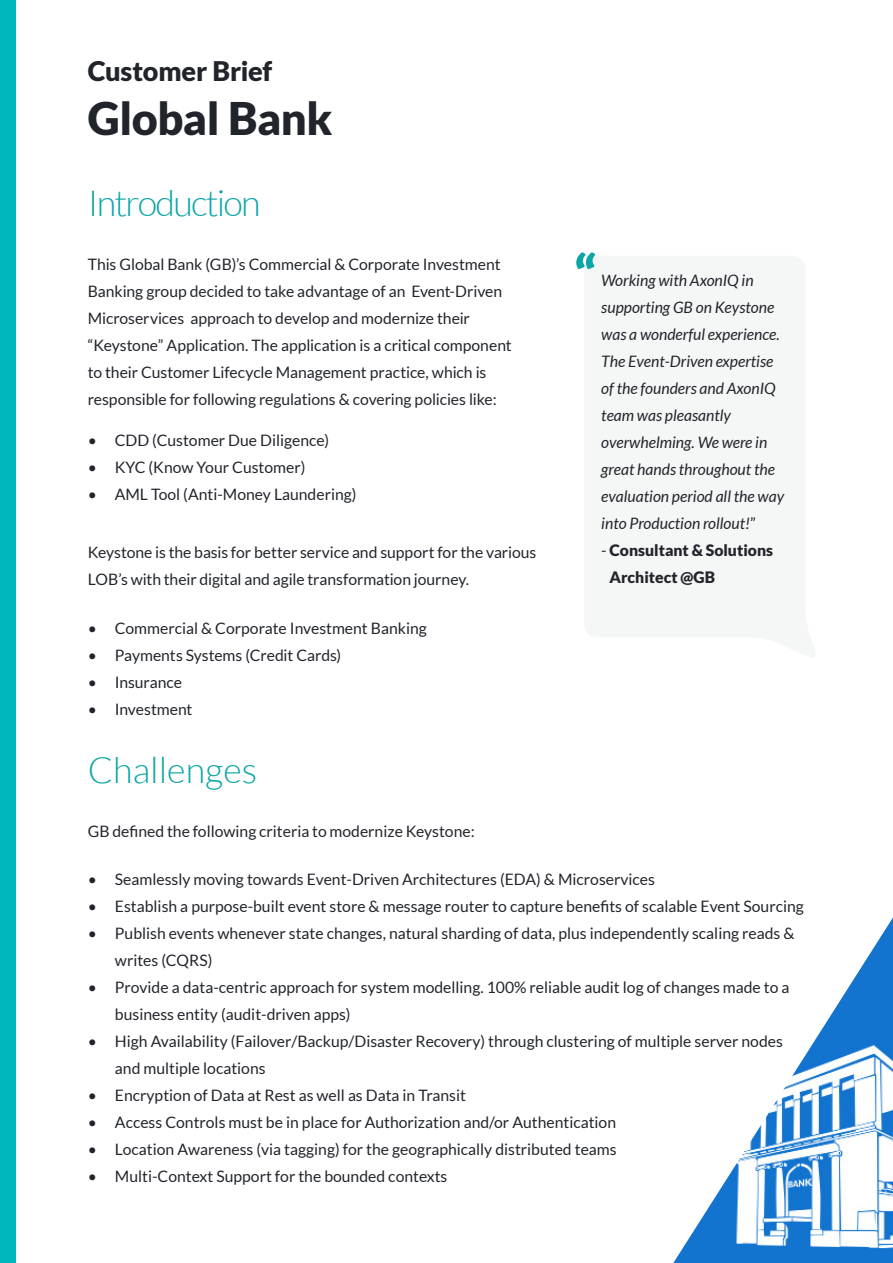
<style>
.page{position:relative;width:893px;height:1263px;background:#fff}
.page>*{position:absolute;margin:0;border:0;box-sizing:border-box;transform-origin:0 0}
.t1{font:900 54px "Lato";color:#0da6a6}
.t2{font:900 45px "Lato";letter-spacing:-.01em;color:#21252b}
.t3{font:300 36px "Lato";letter-spacing:-.05em;color:#0da6a6}
.t4{font:300 36px "Lato";color:#0da6a6}
.t5{font:900 27px "Lato";letter-spacing:-.005em;color:#21252b}
.t6{font:15.75px/27px "Lato";color:#21252b}
.t7{font:italic 15.75px/27px "Lato";color:#21252b}
.t8{font:900 15.75px/27px "Lato";color:#21252b}
.s1{font-style:normal}
.s2{font-weight:400}
</style>
<div class="page">
<div style="left:0;top:0;width:16px;height:1263px;background:#00b7bf"></div>
<img style="left:673px;top:917px;width:220px;height:346px">
<h3 class="t5" style="left:88px;top:55px;width:186px">Customer Brief</h3>
<h2 class="t2" style="left:88px;top:92px;width:246px">Global Bank</h2>
<h3 class="t3" style="left:88px;top:184px;width:174px">Introduction</h3>
<p class="t6" style="left:88px;top:251px;width:426px">This Global Bank (GB)’s Commercial &amp; Corporate Investment Banking group decided to take advantage of an Event-Driven Microservices approach to develop and modernize their “Keystone” Application. The application is a critical component to their Customer Lifecycle Management practice, which is responsible for following regulations &amp; covering policies like:</p>
<p class="t6" style="left:88px;top:426px;width:243px">• CDD (Customer Due Diligence)</p>
<p class="t6" style="left:88px;top:453px;width:219px">• KYC (Know Your Customer)</p>
<p class="t6" style="left:88px;top:480px;width:270px">• AML Tool (Anti-Money Laundering)</p>
<p class="t6" style="left:88px;top:539px;width:450px">Keystone is the basis for better service and support for the various<br>LOB’s with their digital and agile transformation journey.</p>
<p class="t6" style="left:88px;top:614px;width:341px">• Commercial &amp; Corporate Investment Banking</p>
<p class="t6" style="left:88px;top:641px;width:255px">• Payments Systems (Credit Cards)</p>
<p class="t6" style="left:88px;top:668px;width:96px">• Insurance</p>
<p class="t6" style="left:88px;top:695px;width:106px">• Investment</p>
<h1 class="t1" style="left:574px;top:243px;width:24px">“</h1>
<p class="t7" style="left:601px;top:267px;width:184px">Working with AxonIQ in supporting GB on Keystone was a wonderful experience.<br>The Event-Driven expertise of the founders and AxonIQ team was pleasantly overwhelming. We were in great hands throughout the evaluation period all the way into Production rollout!<span class="s1">”</span></p>
<p class="t8" style="left:609px;top:536px;width:165px;text-indent:-8px"><span class="s2">-</span> Consultant &amp; Solutions<br>Architect @GB</p>
<h3 class="t4" style="left:88px;top:750px;width:171px">Challenges</h3>
<p class="t6" style="left:88px;top:817px;width:388px">GB defined the following criteria to modernize Keystone:</p>
<p class="t6" style="left:88px;top:866px;width:568px">• Seamlessly moving towards Event-Driven Architectures (EDA) &amp; Microservices</p>
<p class="t6" style="left:88px;top:893px;width:717px">• Establish a purpose-built event store &amp; message router to capture benefits of scalable Event Sourcing</p>
<p class="t6" style="left:115px;top:920px;width:681px;text-indent:-27px">• Publish events whenever state changes, natural sharding of data, plus independently scaling reads &amp; writes (CQRS)</p>
<p class="t6" style="left:115px;top:974px;width:676px;text-indent:-27px">• Provide a data-centric approach for system modelling. 100% reliable audit log of changes made to a business entity (audit-driven apps)</p>
<p class="t6" style="left:115px;top:1028px;width:669px;text-indent:-27px">• High Availability (Failover/Backup/Disaster Recovery) through clustering of multiple server nodes and multiple locations</p>
<p class="t6" style="left:88px;top:1082px;width:379px">• Encryption of Data at Rest as well as Data in Transit</p>
<p class="t6" style="left:88px;top:1109px;width:530px">• Access Controls must be in place for Authorization and/or Authentication</p>
<p class="t6" style="left:88px;top:1136px;width:530px">• Location Awareness (via tagging) for the geographically distributed teams</p>
<p class="t6" style="left:88px;top:1163px;width:361px">• Multi-Context Support for the bounded contexts</p>
</div>
